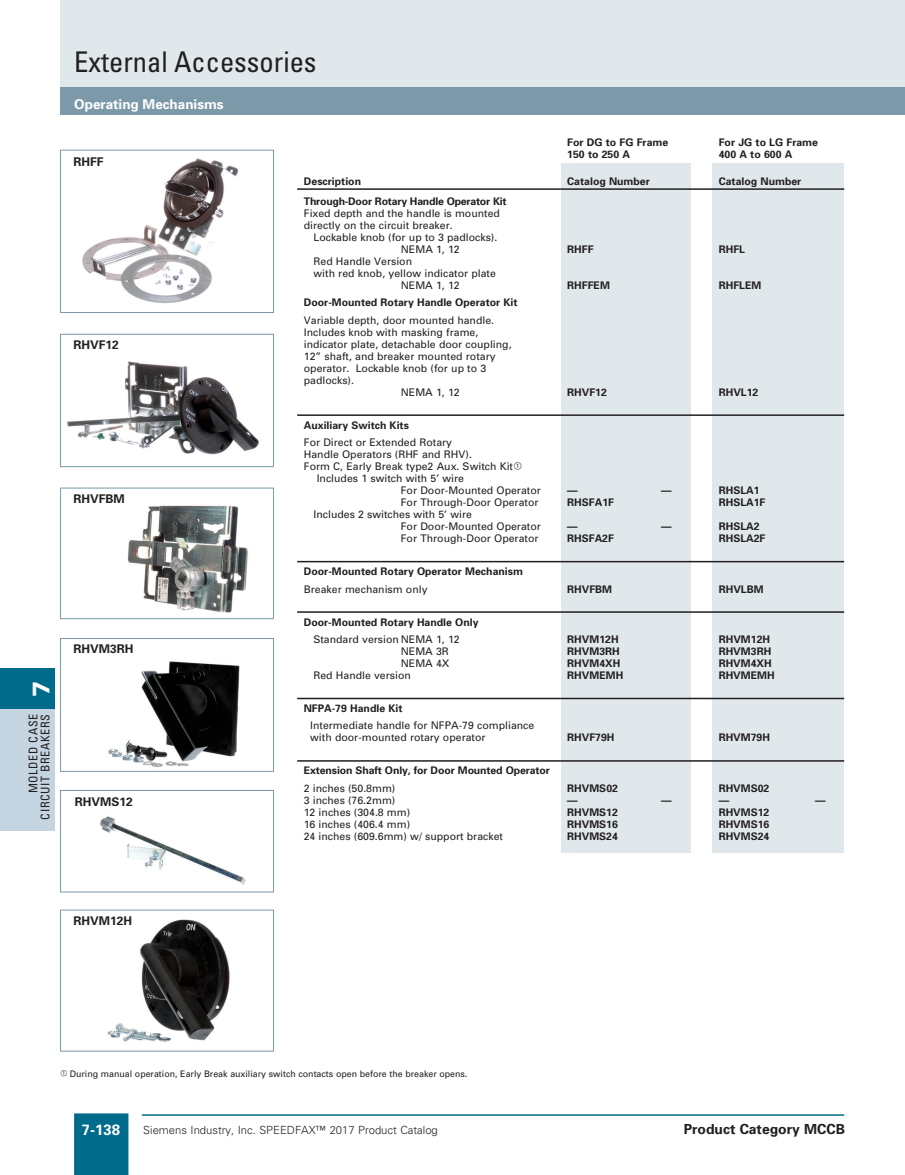
<style>
.page{position:relative;width:905px;height:1175px;background:#fff}
.page>*{position:absolute;margin:0;border:0;box-sizing:border-box;transform-origin:0 0}
.t1{font:condensed 28.5px "Univers";color:#231f20}
.t2{font:900 24px "Univers";color:#fff}
.t3{font:700 15px "Univers";color:#fff}
.t4{font:700 13.8px "Univers";color:#231f20}
.t5{font:700 13.5px "Univers";color:#fff}
.t6{font:700 12px "Univers";color:#231f20}
.t7{font:condensed 12px/12px "Univers";letter-spacing:.05em;color:#231f20;text-align:right}
.t8{font:300 11.25px "Univers";color:#231f20}
.t9{font:10.5px/12px "Univers";color:#231f20}
.t10{font:700 10.5px "Univers";color:#231f20}
.t11{font:700 10.5px "Univers";letter-spacing:-.02em;color:#231f20}
.t12{font:9px "Univers";color:#231f20}
</style>
<div class="page">
<div style="left:61px;top:0;width:843px;height:115px;background:#e0e8ec"></div>
<div style="left:61px;top:88px;width:843px;height:27px;background:#7b99a9"></div>
<div style="left:74px;top:1113px;width:54px;height:61px;background:#006b8b"></div>
<hr style="left:142px;top:1114px;width:702px;height:1px;background:#006b8b">
<div style="left:0;top:707px;width:54px;height:123px;background:#c4d4e0"></div>
<div style="left:0;top:668px;width:54px;height:41px;background:#006b8b"></div>
<div style="left:712px;top:164px;width:132px;height:689px;background:#e0e8ec"></div>
<div style="left:560px;top:164px;width:130px;height:689px;background:#e0e8ec"></div>
<hr style="left:297px;top:188px;width:547px;height:2px;background:#231f20">
<hr style="left:297px;top:414px;width:547px;height:2px;background:#231f20">
<hr style="left:297px;top:561px;width:547px;height:1px;background:#231f20">
<hr style="left:297px;top:611px;width:547px;height:2px;background:#231f20">
<hr style="left:297px;top:697px;width:547px;height:2px;background:#231f20">
<hr style="left:297px;top:760px;width:547px;height:1px;background:#231f20">
<img style="left:82px;top:158px;width:157px;height:145px">
<div style="left:60px;top:150px;width:214px;height:163px;border:1px solid #7b99a9"></div>
<img style="left:67px;top:361px;width:192px;height:94px">
<div style="left:60px;top:334px;width:214px;height:133px;border:1px solid #7b99a9"></div>
<img style="left:108px;top:661px;width:132px;height:106px">
<div style="left:60px;top:638px;width:214px;height:133px;border:1px solid #7b99a9"></div>
<img style="left:100px;top:816px;width:146px;height:69px">
<div style="left:60px;top:790px;width:214px;height:102px;border:1px solid #7b99a9"></div>
<img style="left:107px;top:919px;width:123px;height:123px">
<div style="left:60px;top:909px;width:214px;height:142px;border:1px solid #7b99a9"></div>
<img style="left:127px;top:505px;width:121px;height:108px">
<div style="left:60px;top:488px;width:214px;height:131px;border:1px solid #7b99a9"></div>
<h2 class="t2" style="left:26px;top:696px;width:18px;rotate:-90deg">7</h2>
<p class="t7" style="left:27px;top:819px;width:107px;rotate:-90deg">MOLDED CASE<br>CIRCUIT BREAKERS</p>
<h1 class="t1" style="left:74px;top:44px;width:244px">External Accessories</h1>
<p class="t5" style="left:74px;top:95px;width:151px">Operating Mechanisms</p>
<p class="t6" style="left:73px;top:154px;width:32px">RHFF</p>
<p class="t10" style="left:567px;top:136px;width:102px">For DG to FG Frame</p>
<p class="t10" style="left:718px;top:136px;width:101px">For JG to LG Frame</p>
<p class="t10" style="left:567px;top:148px;width:64px">150 to 250 A</p>
<p class="t10" style="left:718px;top:148px;width:75px">400 A to 600 A</p>
<p class="t6" style="left:73px;top:337px;width:47px">RHVF12</p>
<p class="t6" style="left:73px;top:491px;width:53px">RHVFBM</p>
<p class="t6" style="left:73px;top:641px;width:62px">RHVM3RH</p>
<p class="t6" style="left:75px;top:794px;width:60px">RHVMS12</p>
<p class="t10" style="left:304px;top:175px;width:59px">Description</p>
<p class="t10" style="left:567px;top:175px;width:84px">Catalog Number</p>
<p class="t10" style="left:718px;top:175px;width:84px">Catalog Number</p>
<p class="t11" style="left:304px;top:194px;width:204px">Through-Door Rotary Handle Operator Kit</p>
<p class="t9" style="left:304px;top:207px;width:198px">Fixed depth and the handle is mounted directly on the circuit breaker.</p>
<p class="t9" style="left:401px;top:231px;width:98px;text-indent:-87px">Lockable knob (for up to 3 padlocks).<br>NEMA 1, 12</p>
<p class="t10" style="left:567px;top:242px;width:28px">RHFF</p>
<p class="t10" style="left:718px;top:242px;width:28px">RHFL</p>
<p class="t9" style="left:313px;top:255px;width:100px">Red Handle Version</p>
<p class="t9" style="left:313px;top:267px;width:184px">with red knob, yellow indicator plate</p>
<p class="t9" style="left:401px;top:279px;width:60px">NEMA 1, 12</p>
<p class="t10" style="left:567px;top:278px;width:44px">RHFFEM</p>
<p class="t10" style="left:718px;top:278px;width:44px">RHFLEM</p>
<p class="t10" style="left:304px;top:296px;width:215px">Door-Mounted Rotary Handle Operator Kit</p>
<p class="t9" style="left:304px;top:314px;width:192px">Variable depth, door mounted handle.</p>
<p class="t9" style="left:304px;top:326px;width:176px">Includes knob with masking frame,</p>
<p class="t9" style="left:304px;top:338px;width:209px">indicator plate, detachable door coupling,</p>
<p class="t9" style="left:304px;top:350px;width:193px">12” shaft, and breaker mounted rotary</p>
<p class="t9" style="left:304px;top:362px;width:184px">operator. Lockable knob (for up to 3</p>
<p class="t9" style="left:304px;top:374px;width:52px">padlocks).</p>
<p class="t9" style="left:401px;top:386px;width:60px">NEMA 1, 12</p>
<p class="t10" style="left:567px;top:385px;width:41px">RHVF12</p>
<p class="t10" style="left:718px;top:385px;width:41px">RHVL12</p>
<p class="t10" style="left:304px;top:418px;width:107px">Auxiliary Switch Kits</p>
<p class="t9" style="left:304px;top:436px;width:150px">For Direct or Extended Rotary</p>
<p class="t9" style="left:304px;top:448px;width:170px">Handle Operators (RHF and RHV).</p>
<p class="t9" style="left:304px;top:460px;width:219px">Form C, Early Break type2 Aux. Switch Kit<sup>a</sup></p>
<p class="t9" style="left:317px;top:472px;width:149px">Includes 1 switch with 5’ wire</p>
<p class="t9" style="left:401px;top:484px;width:142px">For Door-Mounted Operator</p>
<p class="t10" style="left:567px;top:483px;width:12px">—</p>
<p class="t10" style="left:661px;top:483px;width:12px">—</p>
<p class="t10" style="left:718px;top:483px;width:42px">RHSLA1</p>
<p class="t9" style="left:401px;top:496px;width:139px">For Through-Door Operator</p>
<p class="t10" style="left:567px;top:495px;width:48px">RHSFA1F</p>
<p class="t10" style="left:718px;top:495px;width:48px">RHSLA1F</p>
<p class="t9" style="left:401px;top:508px;width:142px;text-indent:-87px">Includes 2 switches with 5’ wire<br>For Door-Mounted Operator</p>
<p class="t10" style="left:567px;top:519px;width:12px">—</p>
<p class="t10" style="left:661px;top:519px;width:12px">—</p>
<p class="t10" style="left:718px;top:519px;width:42px">RHSLA2</p>
<p class="t9" style="left:401px;top:532px;width:139px">For Through-Door Operator</p>
<p class="t10" style="left:567px;top:531px;width:48px">RHSFA2F</p>
<p class="t10" style="left:718px;top:531px;width:48px">RHSLA2F</p>
<p class="t10" style="left:304px;top:564px;width:221px">Door-Mounted Rotary Operator Mechanism</p>
<p class="t9" style="left:304px;top:582px;width:125px">Breaker mechanism only</p>
<p class="t10" style="left:567px;top:582px;width:46px">RHVFBM</p>
<p class="t10" style="left:718px;top:582px;width:46px">RHVLBM</p>
<p class="t10" style="left:304px;top:615px;width:176px">Door-Mounted Rotary Handle Only</p>
<p class="t9" style="left:313px;top:633px;width:148px">Standard version NEMA 1, 12</p>
<p class="t10" style="left:567px;top:632px;width:53px">RHVM12H</p>
<p class="t10" style="left:718px;top:632px;width:53px">RHVM12H</p>
<p class="t9" style="left:401px;top:645px;width:50px">NEMA 3R</p>
<p class="t10" style="left:567px;top:644px;width:54px">RHVM3RH</p>
<p class="t10" style="left:718px;top:644px;width:54px">RHVM3RH</p>
<p class="t9" style="left:401px;top:657px;width:50px">NEMA 4X</p>
<p class="t10" style="left:567px;top:656px;width:55px">RHVM4XH</p>
<p class="t10" style="left:718px;top:656px;width:55px">RHVM4XH</p>
<p class="t9" style="left:313px;top:669px;width:99px">Red Handle version</p>
<p class="t10" style="left:567px;top:668px;width:57px">RHVMEMH</p>
<p class="t10" style="left:718px;top:668px;width:57px">RHVMEMH</p>
<p class="t10" style="left:304px;top:701px;width:100px">NFPA-79 Handle Kit</p>
<p class="t9" style="left:310px;top:719px;width:226px">Intermediate handle for NFPA-79 compliance with door-mounted rotary operator</p>
<p class="t10" style="left:567px;top:731px;width:49px">RHVF79H</p>
<p class="t10" style="left:718px;top:731px;width:53px">RHVM79H</p>
<p class="t10" style="left:304px;top:764px;width:248px">Extension Shaft Only, for Door Mounted Operator</p>
<p class="t9" style="left:304px;top:782px;width:93px">2 inches (50.8mm)</p>
<p class="t10" style="left:567px;top:781px;width:52px">RHVMS02</p>
<p class="t10" style="left:718px;top:781px;width:52px">RHVMS02</p>
<p class="t9" style="left:304px;top:794px;width:93px">3 inches (76.2mm)</p>
<p class="t10" style="left:567px;top:793px;width:12px">—</p>
<p class="t10" style="left:661px;top:793px;width:12px">—</p>
<p class="t10" style="left:718px;top:793px;width:12px">—</p>
<p class="t10" style="left:815px;top:793px;width:12px">—</p>
<p class="t9" style="left:304px;top:806px;width:108px">12 inches (304.8 mm)</p>
<p class="t10" style="left:567px;top:805px;width:52px">RHVMS12</p>
<p class="t10" style="left:718px;top:805px;width:52px">RHVMS12</p>
<p class="t9" style="left:304px;top:818px;width:108px">16 inches (406.4 mm)</p>
<p class="t10" style="left:567px;top:817px;width:52px">RHVMS16</p>
<p class="t10" style="left:718px;top:817px;width:52px">RHVMS16</p>
<p class="t9" style="left:304px;top:830px;width:201px">24 inches (609.6mm) w/ support bracket</p>
<p class="t10" style="left:567px;top:829px;width:52px">RHVMS24</p>
<p class="t10" style="left:718px;top:829px;width:52px">RHVMS24</p>
<p class="t6" style="left:73px;top:913px;width:60px">RHVM12H</p>
<p class="t12" style="left:61px;top:1067px;width:408px"><sup>a</sup> During manual operation, Early Break auxiliary switch contacts open before the breaker opens.</p>
<h3 class="t3" style="left:82px;top:1119px;width:40px">7-138</h3>
<p class="t8" style="left:143px;top:1123px;width:296px">Siemens Industry, Inc. SPEEDFAX™ 2017 Product Catalog</p>
<h3 class="t4" style="left:683px;top:1120px;width:163px">Product Category MCCB</h3>
</div>
